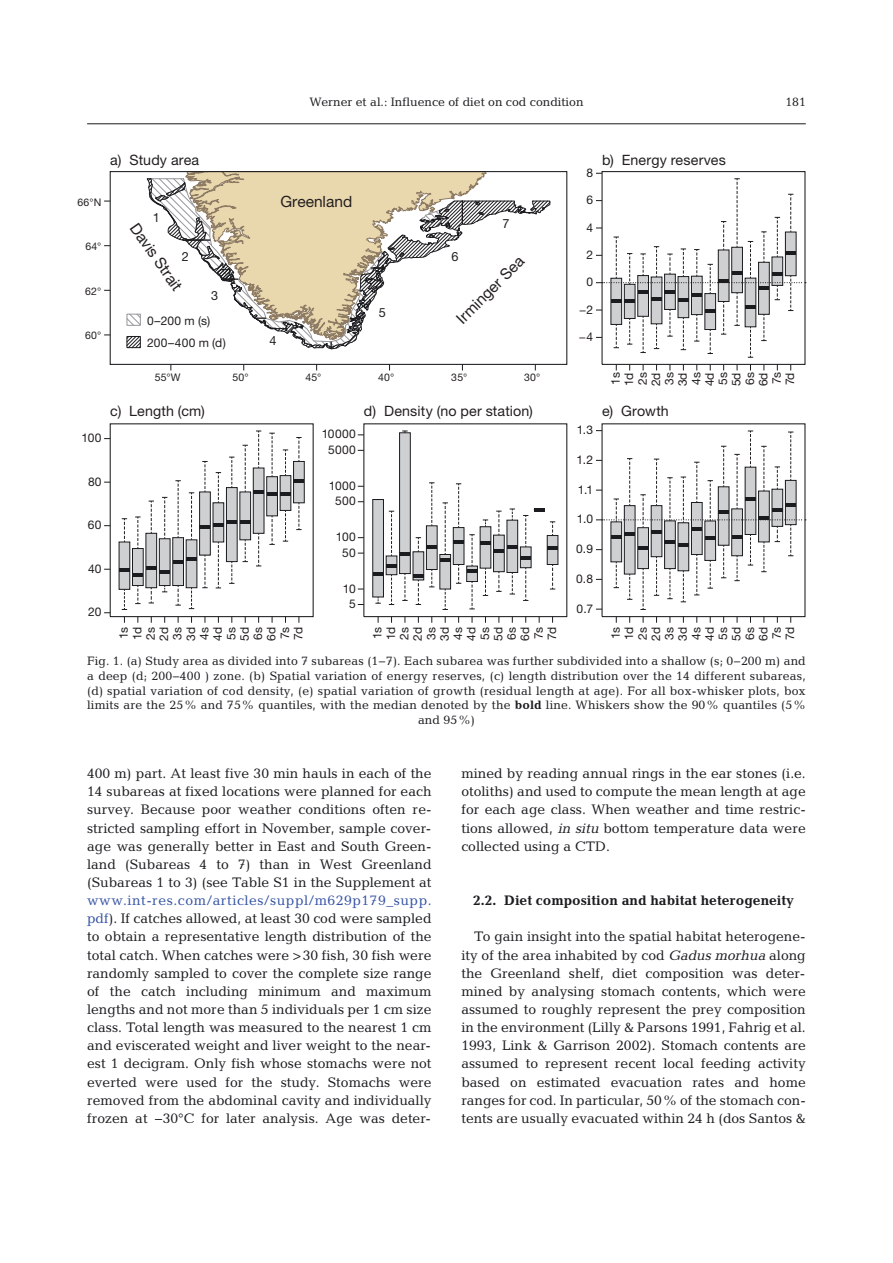
<style>
.page{position:relative;width:893px;height:1263px;background:#fff}
.page>*{position:absolute;margin:0;border:0;box-sizing:border-box;transform-origin:0 0}
.t1{font:15.45px "Helvetica Neue";color:#231f20}
.t2{font:14.25px "Helvetica Neue";letter-spacing:.01em;color:#231f20}
.t3{font:13.95px/18.1px "Candida";color:#1b1c1f;text-align:justify}
.t4{font:700 13.95px "Candida";color:#1b1c1f}
.t5{font:12.75px "Helvetica Neue";color:#231f20}
.t6{font:12.3px/14.7px "Candida";letter-spacing:.01em;color:#1b1c1f;text-align:center}
.t7{font:12px/13.4px "Helvetica Neue";letter-spacing:.015em;color:#231f20;text-align:justify}
.t8{font:10.5px "Helvetica Neue";letter-spacing:.02em;color:#231f20}
.s1{font-weight:700}
.s2{color:#3553a4}
.s3{font-family:"Oblique Straight Plain"}
</style>
<div class="page">
<hr style="left:87px;top:124px;width:719px;height:1px;background:#1b1c1f">
<svg style="left:185px;top:173px;width:302px;height:4px"></svg>
<div style="left:110px;top:171px;width:457px;height:194px;border:1px solid #1b1c1f"></div>
<svg style="left:126px;top:177px;width:425px;height:173px"></svg>
<div style="left:126px;top:314px;width:15px;height:12px;border:1px solid #97979b"></div>
<div style="left:127px;top:336px;width:14px;height:12px;border:1px solid #1b1c1f"></div>
<div style="left:601px;top:171px;width:204px;height:194px;border:1px solid #1b1c1f"></div>
<svg style="left:596px;top:173px;width:210px;height:185px"></svg>
<div style="left:253px;top:468px;width:11px;height:65px;background:#ced0d2"></div>
<hr style="left:253px;top:490px;width:11px;height:4px;background:#1b1c1f">
<svg style="left:119px;top:431px;width:142px;height:179px"></svg>
<div style="left:267px;top:477px;width:10px;height:39px;background:#ced0d2"></div>
<div style="left:266px;top:476px;width:12px;height:40px;border:1px solid #1b1c1f"></div>
<svg style="left:269px;top:516px;width:6px;height:29px"></svg>
<svg style="left:269px;top:433px;width:6px;height:44px"></svg>
<div style="left:280px;top:476px;width:11px;height:34px;background:#ced0d2"></div>
<svg style="left:267px;top:493px;width:24px;height:3px"></svg>
<svg style="left:283px;top:510px;width:5px;height:32px"></svg>
<svg style="left:283px;top:450px;width:5px;height:26px"></svg>
<div style="left:294px;top:461px;width:10px;height:42px;background:#ced0d2"></div>
<div style="left:293px;top:461px;width:11px;height:42px;border:1px solid #1b1c1f"></div>
<hr style="left:294px;top:479px;width:10px;height:4px;background:#1b1c1f">
<svg style="left:296px;top:503px;width:6px;height:27px"></svg>
<svg style="left:296px;top:437px;width:6px;height:24px"></svg>
<div style="left:110px;top:423px;width:204px;height:194px;border:1px solid #1b1c1f"></div>
<div style="left:373px;top:500px;width:10px;height:97px;background:#ced0d2"></div>
<div style="left:372px;top:499px;width:12px;height:98px;border:1px solid #1b1c1f"></div>
<svg style="left:373px;top:572px;width:10px;height:3px"></svg>
<svg style="left:375px;top:597px;width:6px;height:7px"></svg>
<div style="left:386px;top:556px;width:11px;height:19px;background:#ced0d2"></div>
<div style="left:386px;top:556px;width:11px;height:19px;border:1px solid #1b1c1f"></div>
<hr style="left:386px;top:564px;width:11px;height:4px;background:#1b1c1f">
<svg style="left:389px;top:575px;width:5px;height:30px"></svg>
<svg style="left:389px;top:511px;width:5px;height:45px"></svg>
<div style="left:400px;top:433px;width:10px;height:141px;background:#ced0d2"></div>
<div style="left:399px;top:433px;width:12px;height:141px;border:1px solid #1b1c1f"></div>
<svg style="left:400px;top:553px;width:10px;height:3px"></svg>
<svg style="left:402px;top:574px;width:6px;height:27px"></svg>
<svg style="left:402px;top:431px;width:6px;height:2px"></svg>
<div style="left:413px;top:552px;width:11px;height:28px;background:#ced0d2"></div>
<div style="left:413px;top:552px;width:11px;height:28px;border:1px solid #1b1c1f"></div>
<hr style="left:413px;top:574px;width:11px;height:4px;background:#1b1c1f">
<svg style="left:416px;top:580px;width:5px;height:25px"></svg>
<svg style="left:416px;top:537px;width:5px;height:15px"></svg>
<div style="left:426px;top:526px;width:11px;height:44px;background:#ced0d2"></div>
<div style="left:426px;top:526px;width:11px;height:44px;border:1px solid #1b1c1f"></div>
<hr style="left:426px;top:545px;width:11px;height:4px;background:#1b1c1f">
<svg style="left:429px;top:570px;width:5px;height:18px"></svg>
<svg style="left:429px;top:483px;width:5px;height:43px"></svg>
<div style="left:453px;top:528px;width:11px;height:37px;background:#ced0d2"></div>
<hr style="left:453px;top:540px;width:11px;height:4px;background:#1b1c1f">
<svg style="left:440px;top:484px;width:21px;height:126px"></svg>
<div style="left:466px;top:566px;width:12px;height:16px;border:1px solid #1b1c1f"></div>
<svg style="left:467px;top:508px;width:91px;height:102px"></svg>
<div style="left:601px;top:423px;width:204px;height:194px;border:1px solid #1b1c1f"></div>
<svg style="left:596px;top:430px;width:210px;height:180px"></svg>
<p class="t6" style="left:309px;top:96px;width:276px">Werner et al.: Influence of diet on cod condition</p>
<p class="t6" style="left:785px;top:96px;width:22px">181</p>
<p class="t2" style="left:110px;top:155px;width:91px">a) Study area</p>
<p class="t7" style="left:586px;top:167px;width:8px">8</p>
<p class="t2" style="left:602px;top:155px;width:125px">b) Energy reserves</p>
<p class="t8" style="left:77px;top:198px;width:26px">66°N</p>
<p class="t1" style="left:280px;top:196px;width:73px">Greenland</p>
<p class="t7" style="left:586px;top:194px;width:8px">6</p>
<p class="t8" style="left:85px;top:243px;width:18px">64°</p>
<p class="t8" style="left:85px;top:287px;width:18px">62°</p>
<p class="t8" style="left:85px;top:332px;width:18px">60°</p>
<p class="t5" style="left:153px;top:213px;width:9px">1</p>
<p class="t1" style="left:138px;top:221px;width:80px;rotate:55deg">Davis Strait</p>
<p class="t5" style="left:182px;top:252px;width:9px">2</p>
<p class="t5" style="left:211px;top:291px;width:9px">3</p>
<p class="t7" style="left:147px;top:311px;width:80px;line-height:22.4px">0–200 m (s)<br>200–400 m (d)</p>
<p class="t5" style="left:269px;top:336px;width:9px">4</p>
<p class="t5" style="left:379px;top:308px;width:9px">5</p>
<p class="t5" style="left:503px;top:219px;width:9px">7</p>
<p class="t5" style="left:452px;top:252px;width:9px">6</p>
<p class="t1" style="left:455px;top:317px;width:90px;rotate:-45deg">Irminger Sea</p>
<p class="t7" style="left:586px;top:222px;width:8px">4</p>
<p class="t7" style="left:586px;top:249px;width:8px">2</p>
<p class="t7" style="left:586px;top:277px;width:8px">0</p>
<p class="t7" style="left:579px;top:304px;width:15px">−2</p>
<p class="t7" style="left:579px;top:331px;width:16px">−4</p>
<p class="t8" style="left:155px;top:374px;width:27px">55°W</p>
<p class="t8" style="left:232px;top:374px;width:18px">50°</p>
<p class="t8" style="left:305px;top:374px;width:17px">45°</p>
<p class="t8" style="left:378px;top:374px;width:18px">40°</p>
<p class="t8" style="left:451px;top:374px;width:17px">35°</p>
<p class="t8" style="left:524px;top:374px;width:18px">30°</p>
<p class="t7" style="left:610px;top:386px;width:16px;rotate:-90deg">1s 1d 2s 2d 3s 3d 4s 4d 5s 5d 6s 6d 7s 7d</p>
<p class="t2" style="left:110px;top:406px;width:96px">c) Length (cm)</p>
<p class="t2" style="left:364px;top:406px;width:171px">d) Density (no per station)</p>
<p class="t2" style="left:602px;top:406px;width:68px">e) Growth</p>
<p class="t7" style="left:82px;top:432px;width:21px">100</p>
<p class="t7" style="left:322px;top:429px;width:36px">10000</p>
<p class="t7" style="left:577px;top:424px;width:18px">1.3</p>
<p class="t7" style="left:328px;top:444px;width:29px">5000</p>
<p class="t7" style="left:576px;top:454px;width:18px">1.2</p>
<p class="t7" style="left:88px;top:476px;width:15px">80</p>
<p class="t7" style="left:329px;top:480px;width:28px">1000</p>
<p class="t7" style="left:578px;top:484px;width:17px">1.1</p>
<p class="t7" style="left:335px;top:496px;width:22px">500</p>
<p class="t7" style="left:88px;top:520px;width:15px">60</p>
<p class="t7" style="left:577px;top:514px;width:18px">1.0</p>
<p class="t7" style="left:336px;top:531px;width:21px">100</p>
<p class="t7" style="left:342px;top:547px;width:15px">50</p>
<p class="t7" style="left:576px;top:543px;width:18px">0.9</p>
<p class="t7" style="left:88px;top:563px;width:15px">40</p>
<p class="t7" style="left:343px;top:583px;width:14px">10</p>
<p class="t7" style="left:576px;top:573px;width:18px">0.8</p>
<p class="t7" style="left:88px;top:607px;width:15px">20</p>
<p class="t7" style="left:349px;top:598px;width:8px">5</p>
<p class="t7" style="left:577px;top:603px;width:18px">0.7</p>
<p class="t7" style="left:118px;top:641px;width:16px;rotate:-90deg">1s 1d 2s 2d 3s 3d 4s 4d 5s 5d 6s 6d 7s 7d</p>
<p class="t7" style="left:372px;top:641px;width:16px;rotate:-90deg">1s 1d 2s 2d 3s 3d 4s 4d 5s 5d 6s 6d 7s 7d</p>
<p class="t7" style="left:610px;top:641px;width:16px;rotate:-90deg">1s 1d 2s 2d 3s 3d 4s 4d 5s 5d 6s 6d 7s 7d</p>
<p class="t6" style="left:87px;top:655px;width:720px">Fig. 1. (a) Study area as divided into 7 subareas (1−7). Each subarea was further subdivided into a shallow (s; 0−200 m) and a deep (d; 200−400 ) zone. (b) Spatial variation of energy reserves, (c) length distribution over the 14 different subareas, (d) spatial variation of cod density, (e) spatial variation of growth (residual length at age). For all box-whisker plots, box limits are the 25% and 75% quantiles, with the median denoted by the <span class="s1">bold</span> line. Whiskers show the 90% quantiles (5% and 95%)</p>
<p class="t3" style="left:87px;top:766px;width:346px">400 m) part. At least five 30 min hauls in each of the 14 subareas at fixed locations were planned for each survey. Because poor weather conditions often re - stricted sampling effort in November, sample cover&shy;age was generally better in East and South Green&shy;land (Subareas 4 to 7) than in West Greenland (Subareas 1 to 3) (see Table S1 in the Supplement at</p>
<p class="t3" style="left:87px;top:893px;width:346px"><span class="s2">www. int-res. com/ articles/ suppl/ m629 p179 _ supp. pdf</span>). If catches allowed, at least 30 cod were sampled to obtain a representative length distribution of the total catch. When catches were &gt;30 fish, 30 fish were randomly sampled to cover the complete size range of the catch including minimum and maximum lengths and not more than 5 individuals per 1 cm size class. Total length was measured to the nearest 1 cm and eviscerated weight and liver weight to the near&shy;est 1 decigram. Only fish whose stomachs were not everted were used for the study. Stomachs were removed from the abdominal cavity and individually frozen at −30°C for later analysis. Age was deter-</p>
<p class="t3" style="left:461px;top:766px;width:346px">mined by reading annual rings in the ear stones (i.e. otoliths) and used to compute the mean length at age for each age class. When weather and time restric&shy;tions allowed, <span class="s3">in situ</span> bottom temperature data were collected using a CTD.</p>
<p class="t4" style="left:473px;top:896px;width:322px">2.2. Diet composition and habitat heterogeneity</p>
<p class="t3" style="left:461px;top:929px;width:346px;text-indent:13px">To gain insight into the spatial habitat heterogene&shy;ity of the area inhabited by cod <span class="s3">Gadus morhua</span> along the Greenland shelf, diet composition was deter&shy;mined by analysing stomach contents, which were assumed to roughly represent the prey composition in the environment (Lilly &amp; Parsons 1991, Fahrig et al.<br>1993, Link &amp; Garrison 2002). Stomach contents are assumed to represent recent local feeding activity based on estimated evacuation rates and home ranges for cod. In particular, 50% of the stomach con&shy;tents are usually evacuated within 24 h (dos Santos &amp;</p>
</div>
